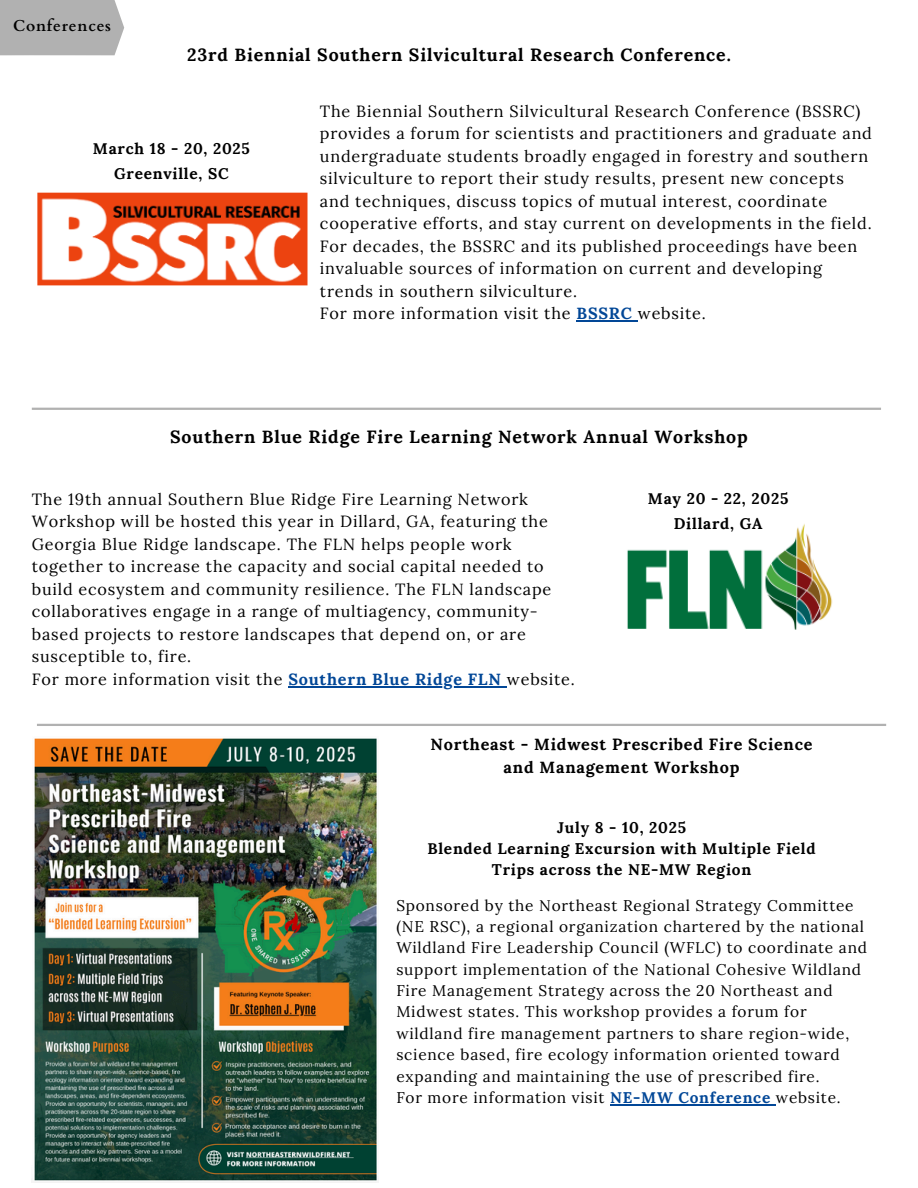
<style>
.page{position:relative;width:918px;height:1188px;background:#fff}
.page>*{position:absolute;margin:0;border:0;box-sizing:border-box;transform-origin:0 0}
.t1{font:700 17.7px "Lora";letter-spacing:.05em;color:#000}
.t2{font:16.2px/22.5px "Lora";letter-spacing:.05em;color:#000}
.t3{font:700 16.2px/22.5px "Lora";letter-spacing:.05em;color:#000;text-align:center}
.t4{font:700 15.75px "Cardo";letter-spacing:.05em;color:#000}
.t5{font:15.45px/21.3px "Lora";letter-spacing:.05em;color:#000}
.t6{font:700 15.45px/21.3px "Lora";letter-spacing:.05em;color:#000;text-align:center}
.s1{font-weight:700;color:#024797}
</style>
<div class="page">
<div style="left:0;top:0;width:124px;height:55px;background:#b1b1b1"></div>
<img style="left:627px;top:524px;width:206px;height:106px">
<hr style="left:288px;top:686px;width:219px;height:1px;background:#024797">
<hr style="left:37px;top:724px;width:849px;height:2px;background:#3d3d3c">
<img style="left:34px;top:738px;width:343px;height:445px">
<img style="left:37px;top:192px;width:271px;height:94px">
<hr style="left:577px;top:320px;width:61px;height:2px;background:#024797">
<hr style="left:32px;top:408px;width:849px;height:2px;background:#3d3d3c">
<hr style="left:610px;top:1104px;width:166px;height:1px;background:#024797">
<h1 class="t4" style="left:13px;top:16px;width:100px">Conferences</h1>
<h2 class="t1" style="left:187px;top:43px;width:545px">23rd Biennial Southern Silvicultural Research Conference.</h2>
<h3 class="t6" style="left:93px;top:138px;width:159px">March 18 - 20, 2025</h3>
<h3 class="t6" style="left:114px;top:163px;width:116px">Greenville, SC</h3>
<p class="t2" style="left:320px;top:100px;width:554px">The Biennial Southern Silvicultural Research Conference (BSSRC) provides a forum for scientists and practitioners and graduate and undergraduate students broadly engaged in forestry and southern silviculture to report their study results, present new concepts and techniques, discuss topics of mutual interest, coordinate cooperative efforts, and stay current on developments in the field.<br>For decades, the BSSRC and its published proceedings have been invaluable sources of information on current and developing trends in southern silviculture.<br>For more information visit the <span class="s1">BSSRC</span> website.</p>
<h3 class="t1" style="left:170px;top:425px;width:579px">Southern Blue Ridge Fire Learning Network Annual Workshop</h3>
<h3 class="t2" style="left:32px;top:488px;width:545px">The 19th annual Southern Blue Ridge Fire Learning Network Workshop will be hosted this year in Dillard, GA, featuring the Georgia Blue Ridge landscape. The FLN helps people work together to increase the capacity and social capital needed to build ecosystem and community resilience. The FLN landscape collaboratives engage in a range of multiagency, community&shy;based projects to restore landscapes that depend on, or are susceptible to, fire.<br>For more information visit the <span class="s1">Southern Blue Ridge FLN</span> website.</h3>
<h1 class="t6" style="left:648px;top:488px;width:142px">May 20 - 22, 2025</h1>
<h3 class="t6" style="left:674px;top:513px;width:90px">Dillard, GA</h3>
<h2 class="t3" style="left:430px;top:733px;width:384px">Northeast - Midwest Prescribed Fire Science and Management Workshop</h2>
<p class="t6" style="left:427px;top:816px;width:390px">July 8 - 10, 2025<br>Blended Learning Excursion with Multiple Field<br>Trips across the NE-MW Region</p>
<p class="t5" style="left:396px;top:894px;width:472px">Sponsored by the Northeast Regional Strategy Committee (NE RSC), a regional organization chartered by the national Wildland Fire Leadership Council (WFLC) to coordinate and support implementation of the National Cohesive Wildland Fire Management Strategy across the 20 Northeast and Midwest states. This workshop provides a forum for wildland fire management partners to share region-wide, science based, fire ecology information oriented toward expanding and maintaining the use of prescribed fire.</p>
<p class="t5" style="left:396px;top:1087px;width:446px">For more information visit <span class="s1">NE-MW Conference</span> website.</p>
</div>
